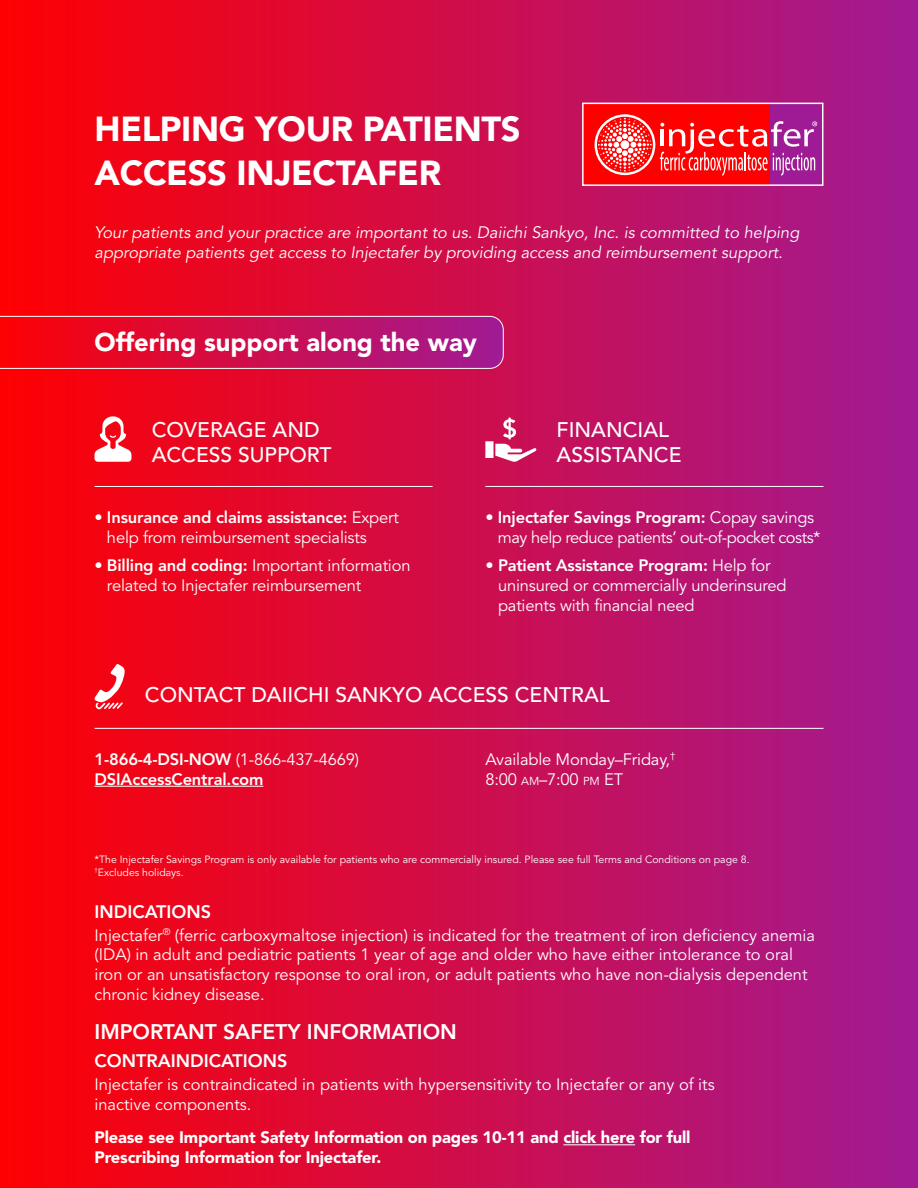
<style>
.page{position:relative;width:918px;height:1188px;background:#fff}
.page>*{position:absolute;margin:0;border:0;box-sizing:border-box;transform-origin:0 0}
.t1{font:900 34.5px/43.5px "Avenir LT Std";letter-spacing:-.01em;color:#fff}
.t2{font:900 25.5px "Avenir LT Std";color:#fff}
.t3{font:500 21px/25.2px "Avenir LT Std";color:#fff}
.t4{font:800 21px "Avenir LT Std";color:#fff}
.t5{font:800 18px "Avenir LT Std";color:#fff}
.t6{font:16.5px/19.8px "Avenir LT Std";color:#fff}
.t7{font:italic 16.5px/19.8px "Avenir LT Std";color:#fff}
.t8{font:900 16.5px/19.8px "Avenir LT Std";letter-spacing:-.01em;color:#fff}
.t9{font:16.5px/19.8px "Avenir LT Std";letter-spacing:-.03em;color:#fff}
.t10{font:800 16.5px/19.8px "Avenir LT Std";letter-spacing:-.01em;color:#fff}
.t11{font:10.5px/12.6px "Avenir LT Std";color:#fff}
.s1{font-weight:800}
.s2{font-weight:400}
.s3{font-size:11.55px}
</style>
<div class="page">
<div style="left:0;top:0;width:918px;height:1188px;background:linear-gradient(to right,#fe0002,#a11b93)"></div>
<svg style="left:94px;top:416px;width:37px;height:46px"></svg>
<hr style="left:94px;top:486px;width:339px;height:1px;background:#fff">
<hr style="left:485px;top:486px;width:338px;height:1px;background:#fff">
<svg style="left:485px;top:418px;width:52px;height:44px"></svg>
<hr style="left:94px;top:728px;width:730px;height:1px;background:#fff">
<svg style="left:94px;top:664px;width:31px;height:45px"></svg>
<svg style="left:0;top:316px;width:504px;height:53px;background:#d01651"></svg>
<div style="left:583px;top:103px;width:189px;height:82px;background:#f00"></div>
<div style="left:771px;top:103px;width:52px;height:82px;background:#9f1b96"></div>
<svg style="left:595px;top:114px;width:222px;height:62px"></svg>
<div style="left:582px;top:103px;width:241px;height:83px;border:2px solid #fff"></div>
<hr style="left:94px;top:786px;width:169px;height:1px;background:#fff">
<hr style="left:563px;top:1144px;width:72px;height:1px;background:#fff">
<h1 class="t1" style="left:94px;top:107px;width:428px">HELPING YOUR PATIENTS<br>ACCESS INJECTAFER</h1>
<p class="t7" style="left:94px;top:223px;width:706px">Your patients and your practice are important to us. Daiichi Sankyo, Inc. is committed to helping appropriate patients get access to Injectafer by providing access and reimbursement support.</p>
<h2 class="t2" style="left:94px;top:327px;width:384px">Offering support along the way</h2>
<p class="t3" style="left:152px;top:417px;width:181px">COVERAGE AND<br>ACCESS SUPPORT</p>
<p class="t6" style="left:107px;top:508px;width:293px;text-indent:-13px">• <span class="s1">Insurance and claims assistance:</span> Expert help from reimbursement specialists</p>
<p class="t6" style="left:107px;top:556px;width:305px;text-indent:-13px">• <span class="s1">Billing and coding:</span> Important information related to Injectafer reimbursement</p>
<p class="t3" style="left:557px;top:417px;width:126px">FINANCIAL<br>ASSISTANCE</p>
<p class="t9" style="left:498px;top:508px;width:324px;text-indent:-13px">• <span class="s1">Injectafer Savings Program:</span> Copay savings may help reduce patients’ out-of-pocket costs*</p>
<p class="t6" style="left:498px;top:556px;width:290px;text-indent:-13px"><span class="s1">• Patient Assistance Program:</span> Help for uninsured or commercially underinsured patients with financial need</p>
<p class="t3" style="left:145px;top:683px;width:466px">CONTACT DAIICHI SANKYO ACCESS CENTRAL</p>
<p class="t10" style="left:94px;top:749px;width:266px">1-866-4-DSI-NOW <span class="s2">(1-866-437-4669)<br></span>DSIAccessCentral.com</p>
<p class="t6" style="left:485px;top:750px;width:191px">Available Monday–Friday,<sup>†<br></sup>8:00 <span class="s3">AM</span>–7:00 <span class="s3">PM</span> ET</p>
<p class="t11" style="left:94px;top:853px;width:657px">*The Injectafer Savings Program is only available for patients who are commercially insured. Please see full Terms and Conditions on page 8. <sup>†</sup>Excludes holidays.</p>
<p class="t5" style="left:94px;top:901px;width:118px">INDICATIONS</p>
<p class="t6" style="left:94px;top:925px;width:722px">Injectafer<sup>®</sup> (ferric carboxymaltose injection) is indicated for the treatment of iron deficiency anemia (IDA) in adult and pediatric patients 1 year of age and older who have either intolerance to oral iron or an unsatisfactory response to oral iron, or adult patients who have non-dialysis dependent chronic kidney disease.</p>
<p class="t4" style="left:94px;top:1019px;width:364px">IMPORTANT SAFETY INFORMATION</p>
<p class="t5" style="left:94px;top:1050px;width:194px">CONTRAINDICATIONS</p>
<p class="t6" style="left:94px;top:1075px;width:622px">Injectafer is contraindicated in patients with hypersensitivity to Injectafer or any of its inactive components.</p>
<p class="t8" style="left:94px;top:1127px;width:598px">Please see Important Safety Information on pages 10-11 and click here for full<br>Prescribing Information for Injectafer.</p>
</div>
